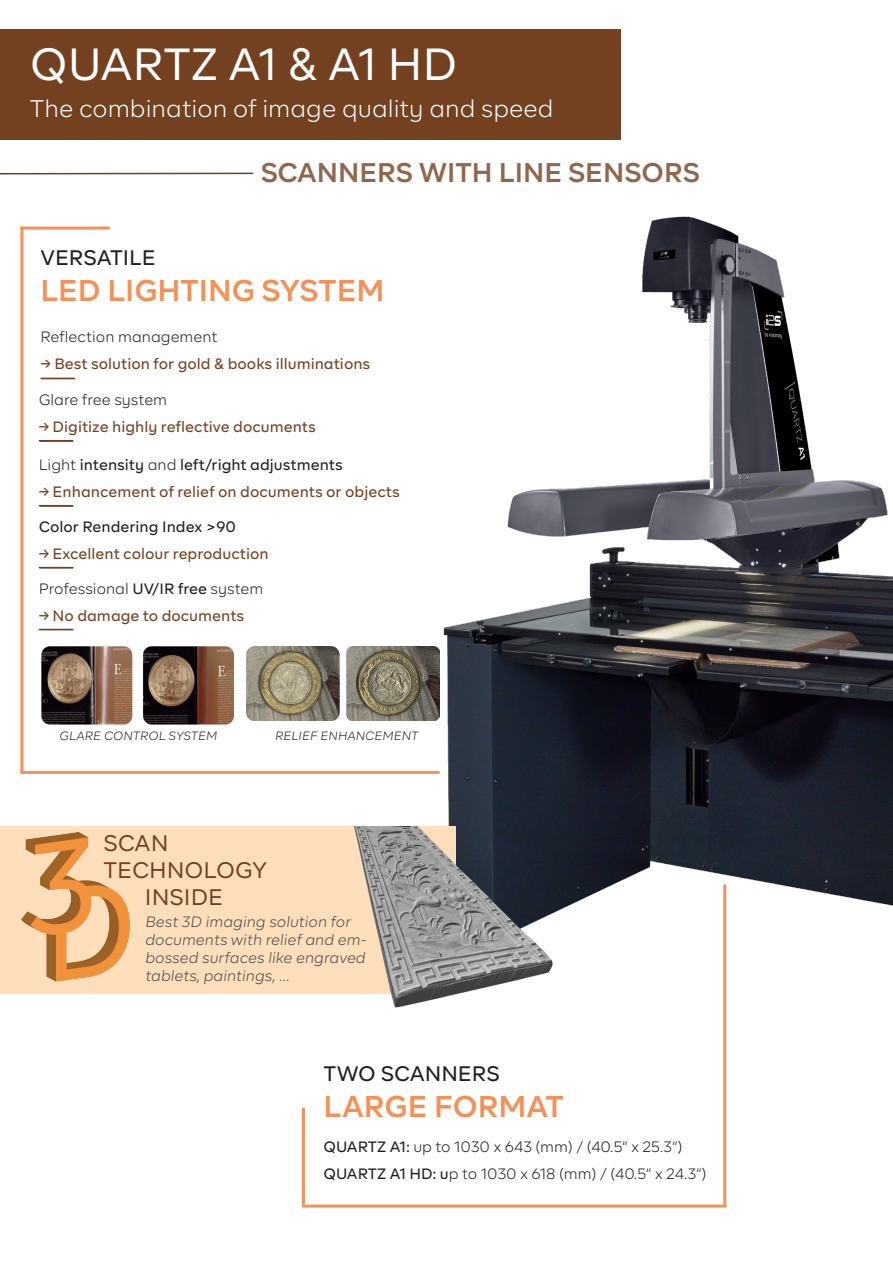
<style>
.page{position:relative;width:893px;height:1263px;background:#fff}
.page>*{position:absolute;margin:0;border:0;box-sizing:border-box;transform-origin:0 0}
.t1{font:45px "BR Firma";letter-spacing:-.005em;color:#fff}
.t2{font:600 30px "BR Firma";color:#f39158}
.t3{font:600 27px "BR Firma";color:#734120}
.t4{font:300 24px "BR Firma";color:#fff}
.t5{font:22.5px "BR Firma";color:#734120}
.t6{font:500 21px "BR Firma";color:#231f20}
.t7{font:500 15px "BR Firma";color:#734120}
.t8{font:300 15px "BR Firma";color:#231f20}
.t9{font:italic 300 15px/18px "BR Firma";color:#4c4b4a}
.t10{font:500 15px "BR Firma";color:#231f20}
.t11{font:italic 300 12px "BR Firma";color:#231f20}
.s1{font-weight:300}
.s2{font-weight:500}
</style>
<div class="page">
<img style="left:395px;top:216px;width:498px;height:868px">
<svg style="left:38px;top:440px;width:36px;height:2px"></svg>
<div style="left:0;top:827px;width:455px;height:167px;background:#fedebb"></div>
<div style="left:0;top:30px;width:621px;height:110px;background:#734120"></div>
<hr style="left:0;top:173px;width:253px;height:1px;background:#734120">
<svg style="left:38px;top:567px;width:36px;height:2px"></svg>
<svg style="left:38px;top:505px;width:36px;height:2px"></svg>
<img style="left:41px;top:646px;width:193px;height:79px">
<img style="left:247px;top:646px;width:193px;height:74px">
<hr style="left:302px;top:1108px;width:3px;height:96px;background:#f39158">
<hr style="left:302px;top:1204px;width:424px;height:3px;background:#f39158">
<img style="left:21px;top:833px;width:108px;height:149px">
<img style="left:354px;top:827px;width:204px;height:183px">
<svg style="left:38px;top:628px;width:36px;height:3px"></svg>
<hr style="left:20px;top:227px;width:3px;height:545px;background:#f39158">
<hr style="left:20px;top:227px;width:90px;height:3px;background:#f39158">
<hr style="left:20px;top:771px;width:420px;height:3px;background:#f39158">
<svg style="left:40px;top:377px;width:36px;height:2px"></svg>
<hr style="left:723px;top:884px;width:3px;height:323px;background:#f39158">
<p class="t1" style="left:30px;top:34px;width:429px">QUARTZ A1 &amp; A1 HD</p>
<p class="t4" style="left:30px;top:93px;width:525px">The combination of image quality and speed</p>
<h3 class="t3" style="left:260px;top:154px;width:441px">SCANNERS WITH LINE SENSORS</h3>
<p class="t6" style="left:40px;top:244px;width:117px">VERSATILE</p>
<p class="t2" style="left:40px;top:271px;width:346px">LED LIGHTING SYSTEM</p>
<p class="t8" style="left:40px;top:327px;width:179px">Reflection management</p>
<p class="t7" style="left:40px;top:354px;width:331px">→ Best solution for gold &amp; books illuminations</p>
<p class="t8" style="left:39px;top:390px;width:130px">Glare free system</p>
<p class="t7" style="left:39px;top:417px;width:279px">→ Digitize highly reflective documents</p>
<p class="t10" style="left:39px;top:455px;width:306px"><span class="s1">Light</span> intensity <span class="s1">and</span> left/right adjustments</p>
<p class="t7" style="left:39px;top:482px;width:363px">→ Enhancement of relief on documents or objects</p>
<p class="t10" style="left:39px;top:516px;width:199px">Color Rendering Index &gt;90</p>
<p class="t7" style="left:39px;top:543px;width:231px">→ Excellent colour reproduction</p>
<p class="t8" style="left:39px;top:579px;width:226px">Professional <span class="s2">UV/IR free</span> system</p>
<p class="t7" style="left:39px;top:605px;width:207px">→ No damage to documents</p>
<p class="t11" style="left:60px;top:728px;width:159px">GLARE CONTROL SYSTEM</p>
<p class="t11" style="left:275px;top:728px;width:145px">RELIEF ENHANCEMENT</p>
<p class="t5" style="left:104px;top:828px;width:67px">SCAN</p>
<p class="t5" style="left:104px;top:855px;width:165px">TECHNOLOGY</p>
<p class="t5" style="left:145px;top:882px;width:80px">INSIDE</p>
<p class="t9" style="left:145px;top:912px;width:223px">Best 3D imaging solution for documents with relief and em&shy;bossed surfaces like engraved tablets, paintings, ...</p>
<p class="t6" style="left:323px;top:1060px;width:178px">TWO SCANNERS</p>
<p class="t2" style="left:323px;top:1086px;width:242px">LARGE FORMAT</p>
<p class="t8" style="left:323px;top:1136px;width:360px"><span class="s2">QUARTZ A1:</span> up to 1030 x 643 (mm) / (40.5“ x 25.3“)</p>
<p class="t8" style="left:323px;top:1163px;width:385px"><span class="s2">QUARTZ A1 HD: u</span>p to 1030 x 618 (mm) / (40.5“ x 24.3“)</p>
</div>
